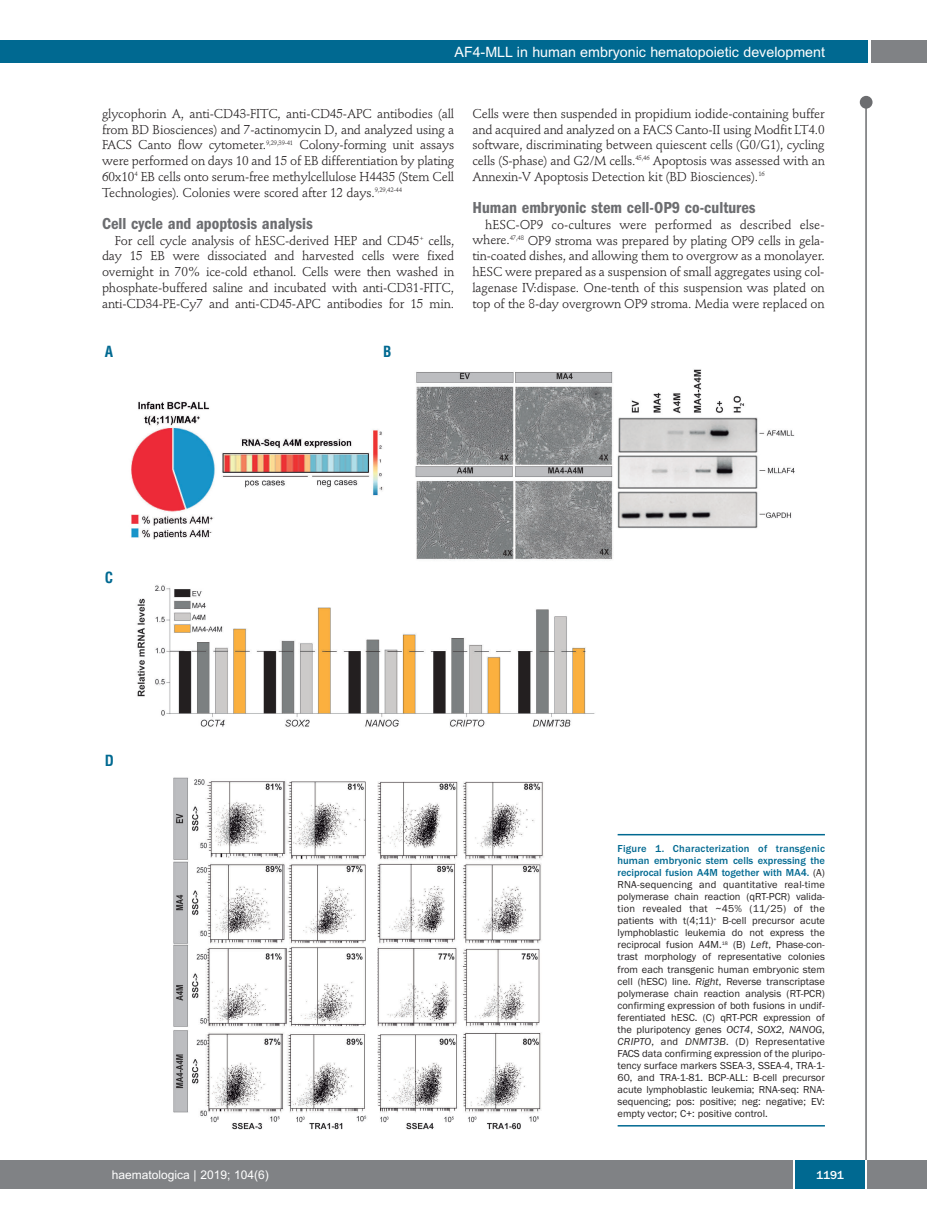
<style>
.page{position:relative;width:927px;height:1225px;background:#fff}
.page>*{position:absolute;margin:0;border:0;box-sizing:border-box;transform-origin:0 0}
.t1{font:600 condensed 16.5px "Franklin Gothic";color:#6c6d70}
.t2{font:700 condensed 15px "Helvetica";color:#006991}
.t3{font:14.25px "Arial";color:#fff}
.t4{font:12.75px/15.9px "Stempel Schneidler";letter-spacing:-.015em;color:#231f20;text-align:justify}
.t5{font:12px "Arial";color:#fff}
.t6{font:500 12px "Franklin Gothic";color:#fff}
.t7{font:10.5px/12px "Franklin Gothic";color:#231f20;text-align:justify}
.s1{font-weight:500;color:#006991}
.s2{font-style:italic}
</style>
<div class="page">
<div style="left:860px;top:96px;width:12px;height:13px;background:#6c6d70;border-radius:50%"></div>
<hr style="left:865px;top:98px;width:2px;height:1062px;background:#6c6d70">
<div style="left:871px;top:40px;width:56px;height:22px;background:#808285"></div>
<div style="left:18px;top:40px;width:849px;height:22px;background:#006991"></div>
<div style="left:17px;top:1160px;width:910px;height:28px;background:#808285"></div>
<div style="left:795px;top:1160px;width:70px;height:28px;background:#006991"></div>
<hr style="left:793px;top:1160px;width:2px;height:28px;background:#fff">
<hr style="left:865px;top:1160px;width:2px;height:28px;background:#fff">
<div style="left:0;top:40px;width:19px;height:22px;background:#006991"></div>
<div style="left:0;top:1160px;width:18px;height:28px;background:#808285"></div>
<img style="left:131px;top:369px;width:675px;height:761px">
<hr style="left:618px;top:834px;width:207px;height:1px;background:#006991">
<hr style="left:618px;top:1125px;width:207px;height:1px;background:#006991">
<p class="t3" style="left:454px;top:44px;width:372px">AF4-MLL in human embryonic hematopoietic development</p>
<p class="t4" style="left:102px;top:107px;width:354px">glycophorin A, anti-CD43-FITC, anti-CD45-APC antibodies (all from BD Biosciences) and 7-actinomycin D, and analyzed using a FACS Canto flow cytometer.<sup>9,29,39-41</sup> Colony-forming unit assays were performed on days 10 and 15 of EB differentiation by plating 60x10<sup>4</sup> EB cells onto serum-free methylcellulose H4435 (Stem Cell Technologies). Colonies were scored after 12 days.<sup>9,29,42-44</sup></p>
<p class="t1" style="left:102px;top:218px;width:212px">Cell cycle and apoptosis analysis</p>
<p class="t4" style="left:102px;top:233px;width:354px;text-indent:13px">For cell cycle analysis of hESC-derived HEP and CD45<sup>+</sup> cells, day 15 EB were dissociated and harvested cells were fixed overnight in 70% ice-cold ethanol. Cells were then washed in phosphate-buffered saline and incubated with anti-CD31-FITC, anti-CD34-PE-Cy7 and anti-CD45-APC antibodies for 15 min.</p>
<p class="t2" style="left:105px;top:343px;width:10px">A</p>
<p class="t2" style="left:383px;top:343px;width:10px">B</p>
<p class="t4" style="left:472px;top:107px;width:354px">Cells were then suspended in propidium iodide-containing buffer and acquired and analyzed on a FACS Canto-II using Modfit LT4.0 software, discriminating between quiescent cells (G0/G1), cycling cells (S-phase) and G2/M cells.<sup>45,46</sup> Apoptosis was assessed with an Annexin-V Apoptosis Detection kit (BD Biosciences).<sup>16</sup></p>
<p class="t1" style="left:472px;top:202px;width:285px">Human embryonic stem cell-OP9 co-cultures</p>
<p class="t4" style="left:472px;top:217px;width:354px;text-indent:13px">hESC-OP9 co-cultures were performed as described else&shy;where.<sup>47,48</sup> OP9 stroma was prepared by plating OP9 cells in gela&shy;tin-coated dishes, and allowing them to overgrow as a monolayer. hESC were prepared as a suspension of small aggregates using col&shy;lagenase IV:dispase. One-tenth of this suspension was plated on top of the 8-day overgrown OP9 stroma. Media were replaced on</p>
<p class="t2" style="left:105px;top:569px;width:10px">C</p>
<p class="t2" style="left:105px;top:752px;width:11px">D</p>
<p class="t7" style="left:618px;top:843px;width:209px"><span class="s1">Figure 1. Characterization of transgenic human embryonic stem cells expressing the reciprocal fusion A4M together with MA4.</span> (A)<br>RNA-sequencing and quantitative real-time polymerase chain reaction (qRT-PCR) valida&shy;tion revealed that ~45% (11/25) of the patients with t(4;11)<sup>+</sup> B-cell precursor acute lymphoblastic leukemia do not express the reciprocal fusion A4M.<sup>18</sup> (B) <span class="s2">Left</span>, Phase-con&shy;trast morphology of representative colonies from each transgenic human embryonic stem cell (hESC) line. <span class="s2">Right</span>, Reverse transcriptase polymerase chain reaction analysis (RT-PCR) confirming expression of both fusions in undif&shy;ferentiated hESC. (C) qRT-PCR expression of the pluripotency genes <span class="s2">OCT4</span>, <span class="s2">SOX2</span>, <span class="s2">NANOG</span>, <span class="s2">CRIPTO</span>, and <span class="s2">DNMT3B</span>. (D) Representative FACS data confirming expression of the pluripo&shy;tency surface markers SSEA-3, SSEA-4, TRA-1- 60, and TRA-1-81. BCP-ALL: B-cell precursor acute lymphoblastic leukemia; RNA-seq: RNA&shy;sequencing; pos: positive; neg: negative; EV: empty vector; C+: positive control.</p>
<p class="t5" style="left:112px;top:1167px;width:158px">haematologica | 2019; 104(6)</p>
<p class="t6" style="left:816px;top:1167px;width:29px">1191</p>
</div>
